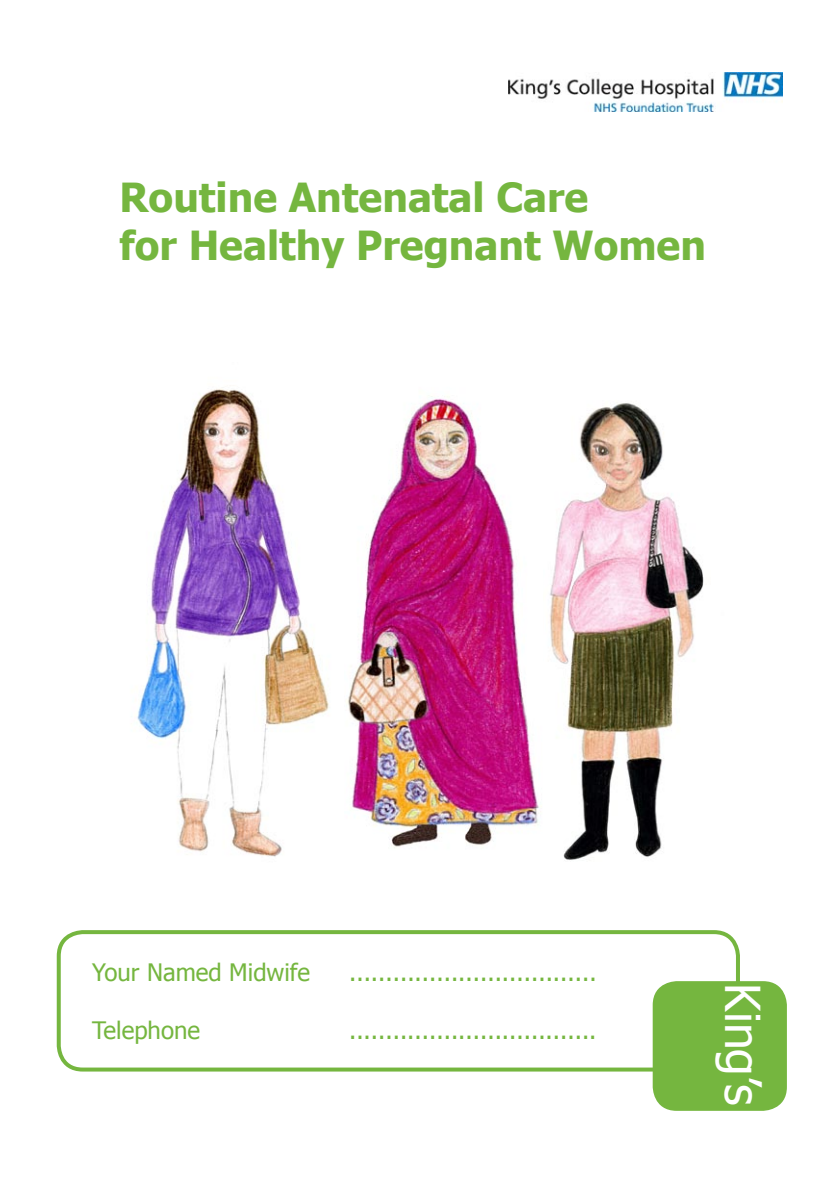
<style>
.page{position:relative;width:840px;height:1191px;background:#fff}
.page>*{position:absolute;margin:0;border:0;box-sizing:border-box;transform-origin:0 0}
.t1{font:48px "Tahoma";color:#fff}
.t2{font:700 40px "Tahoma";color:#75b63f}
.t3{font:24px "Tahoma";color:#75b63f}
</style>
<div class="page">
<svg style="left:56px;top:930px;width:684px;height:139px"></svg>
<img style="left:508px;top:72px;width:273px;height:40px">
<div style="left:652px;top:981px;width:134px;height:129px;background:#75b63f"></div>
<img style="left:550px;top:403px;width:154px;height:457px">
<img style="left:137px;top:389px;width:192px;height:468px">
<img style="left:347px;top:396px;width:195px;height:452px">
<p class="t2" style="left:119px;top:172px;width:470px">Routine Antenatal Care</p>
<p class="t2" style="left:119px;top:220px;width:587px">for Healthy Pregnant Women</p>
<p class="t3" style="left:92px;top:957px;width:219px">Your Named Midwife</p>
<p class="t3" style="left:92px;top:1015px;width:109px">Telephone</p>
<p class="t3" style="left:349px;top:957px;width:249px">..................................</p>
<p class="t3" style="left:349px;top:1015px;width:249px">..................................</p>
<p class="t1" style="left:772px;top:983px;width:124px;rotate:90deg">King’s</p>
</div>
